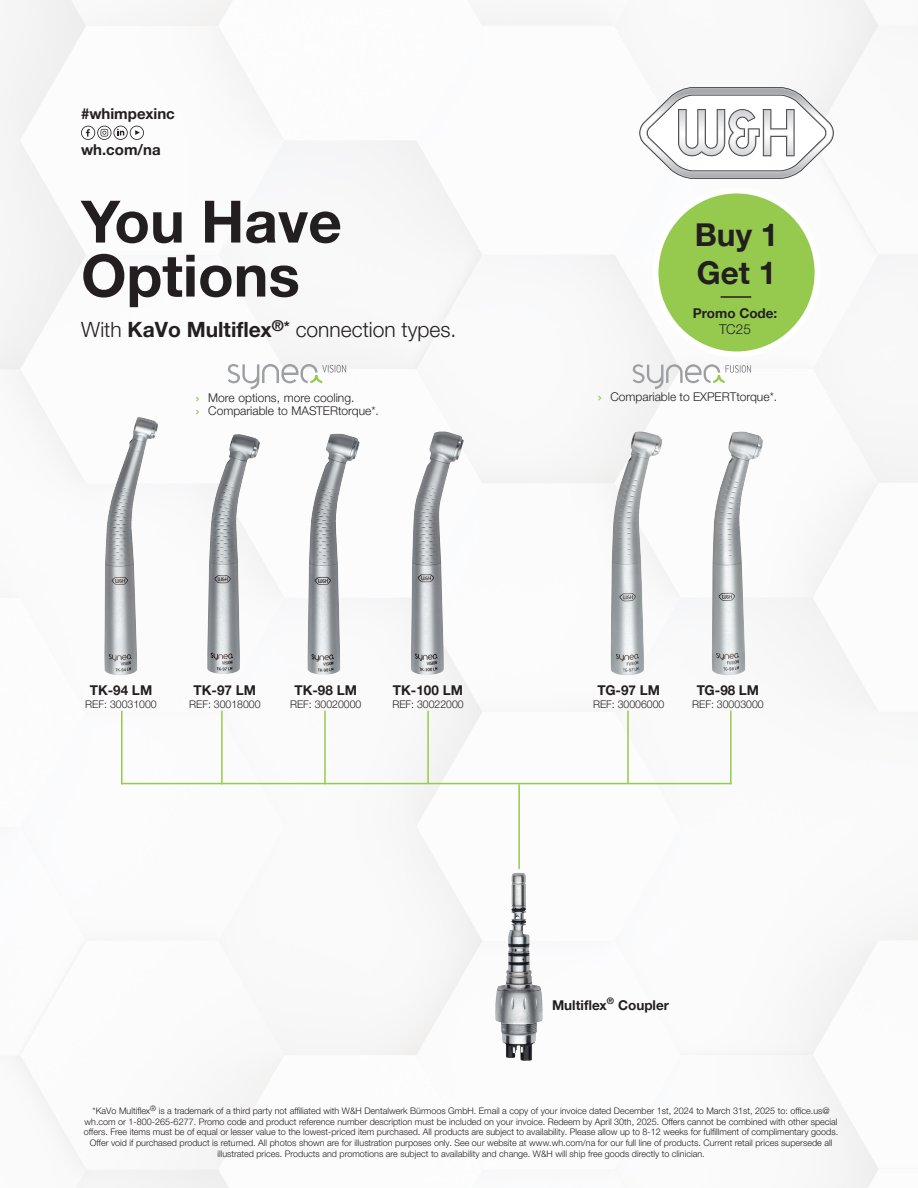
<style>
.page{position:relative;width:918px;height:1188px;background:#fff}
.page>*{position:absolute;margin:0;border:0;box-sizing:border-box;transform-origin:0 0}
.t1{font:700 58.5px/54px "Helvetica Neue World 75";color:#231f20}
.t2{font:700 31.5px "Helvetica Neue World 75";color:#231f20}
.t3{font:21px "Helvetica Neue World 45 Lt";color:#231f20}
.t4{font:700 15px "Helvetica Neue World 75";color:#231f20}
.t5{font:700 13.5px "Helvetica Neue World 75";color:#231f20}
.t6{font:13.5px "Helvetica Neue World 45 Lt";color:#231f20}
.t7{font:12px "Helvetica Neue World 45 Lt";color:#231f20}
.t8{font:10.5px "Helvetica Neue World 45 Lt";color:#231f20}
.t9{font:9px/10.8px "Helvetica Neue World 45 Lt";color:#231f20;text-align:center}
.s1{font-family:"Helvetica Neue World 75";font-weight:700}
.s2{font-family:"Proxima Nova";font-weight:700;color:#96ca4e}
</style>
<div class="page">
<img style="left:0;top:0;width:918px;height:1188px">
<svg style="left:639px;top:87px;width:195px;height:92px"></svg>
<svg style="left:81px;top:126px;width:63px;height:14px"></svg>
<div style="left:656px;top:190px;width:162px;height:164px;background:#96ca4e;border-radius:50%"></div>
<div style="left:653px;top:187px;width:168px;height:170px;border:6px solid #fff;border-radius:50%"></div>
<hr style="left:721px;top:296px;width:30px;height:2px;background:#231f20">
<img style="left:104px;top:417px;width:34px;height:258px">
<img style="left:207px;top:434px;width:33px;height:240px">
<img style="left:307px;top:434px;width:33px;height:241px">
<img style="left:411px;top:432px;width:40px;height:243px">
<img style="left:611px;top:432px;width:51px;height:243px">
<img style="left:712px;top:432px;width:51px;height:243px">
<svg style="left:228px;top:364px;width:118px;height:25px"></svg>
<hr style="left:121px;top:783px;width:611px;height:1px;background:#96ca4e">
<img style="left:495px;top:873px;width:22px;height:185px">
<hr style="left:627px;top:711px;width:2px;height:73px;background:#96ca4e">
<hr style="left:730px;top:711px;width:2px;height:73px;background:#96ca4e">
<hr style="left:427px;top:711px;width:2px;height:73px;background:#96ca4e">
<hr style="left:324px;top:711px;width:2px;height:73px;background:#96ca4e">
<hr style="left:221px;top:711px;width:2px;height:73px;background:#96ca4e">
<hr style="left:121px;top:711px;width:2px;height:73px;background:#96ca4e">
<hr style="left:518px;top:784px;width:2px;height:85px;background:#96ca4e">
<svg style="left:633px;top:364px;width:118px;height:25px"></svg>
<p class="t4" style="left:81px;top:105px;width:95px">#whimpexinc</p>
<p class="t4" style="left:81px;top:141px;width:81px">wh.com/na</p>
<p class="t1" style="left:81px;top:195px;width:262px">You Have<br>Options</p>
<p class="t3" style="left:81px;top:317px;width:377px">With <span class="s1">KaVo Multiflex</span><sup>®*</sup> connection types.</p>
<p class="t2" style="left:695px;top:217px;width:85px">Buy 1</p>
<p class="t2" style="left:697px;top:255px;width:81px">Get 1</p>
<p class="t5" style="left:693px;top:305px;width:86px">Promo Code:</p>
<p class="t6" style="left:719px;top:321px;width:33px">TC25</p>
<p class="t7" style="left:196px;top:391px;width:160px"><span class="s2">›</span> More options, more cooling.</p>
<p class="t7" style="left:196px;top:404px;width:185px"><span class="s2">›</span> Compariable to MASTERtorque*.</p>
<p class="t7" style="left:598px;top:390px;width:181px"><span class="s2">›</span> Compariable to EXPERTtorque*.</p>
<p class="t5" style="left:90px;top:682px;width:64px">TK-94 LM</p>
<p class="t8" style="left:85px;top:698px;width:73px">REF: 30031000</p>
<p class="t5" style="left:194px;top:682px;width:64px">TK-97 LM</p>
<p class="t8" style="left:189px;top:698px;width:73px">REF: 30018000</p>
<p class="t5" style="left:295px;top:682px;width:64px">TK-98 LM</p>
<p class="t8" style="left:290px;top:698px;width:73px">REF: 30020000</p>
<p class="t5" style="left:393px;top:682px;width:72px">TK-100 LM</p>
<p class="t8" style="left:392px;top:698px;width:73px">REF: 30022000</p>
<p class="t5" style="left:598px;top:682px;width:64px">TG-97 LM</p>
<p class="t8" style="left:593px;top:698px;width:73px">REF: 30006000</p>
<p class="t5" style="left:697px;top:682px;width:64px">TG-98 LM</p>
<p class="t8" style="left:692px;top:698px;width:73px">REF: 30003000</p>
<p class="t5" style="left:552px;top:998px;width:119px">Multiflex<sup>®</sup> Coupler</p>
<p class="t9" style="left:84px;top:1105px;width:756px">*KaVo Multiflex<sup>®</sup> is a trademark of a third party not affiliated with W&amp;H Dentalwerk Bürmoos GmbH. Email a copy of your invoice dated December 1st, 2024 to March 31st, 2025 to: office.us@ wh.com or 1-800-265-6277. Promo code and product reference number description must be included on your invoice. Redeem by April 30th, 2025. Offers cannot be combined with other special offers. Free items must be of equal or lesser value to the lowest-priced item purchased. All products are subject to availability. Please allow up to 8-12 weeks for fulfillment of complimentary goods.<br>Offer void if purchased product is returned. All photos shown are for illustration purposes only. See our website at www.wh.com/na for our full line of products. Current retail prices supersede all illustrated prices. Products and promotions are subject to availability and change. W&amp;H will ship free goods directly to clinician.</p>
</div>
